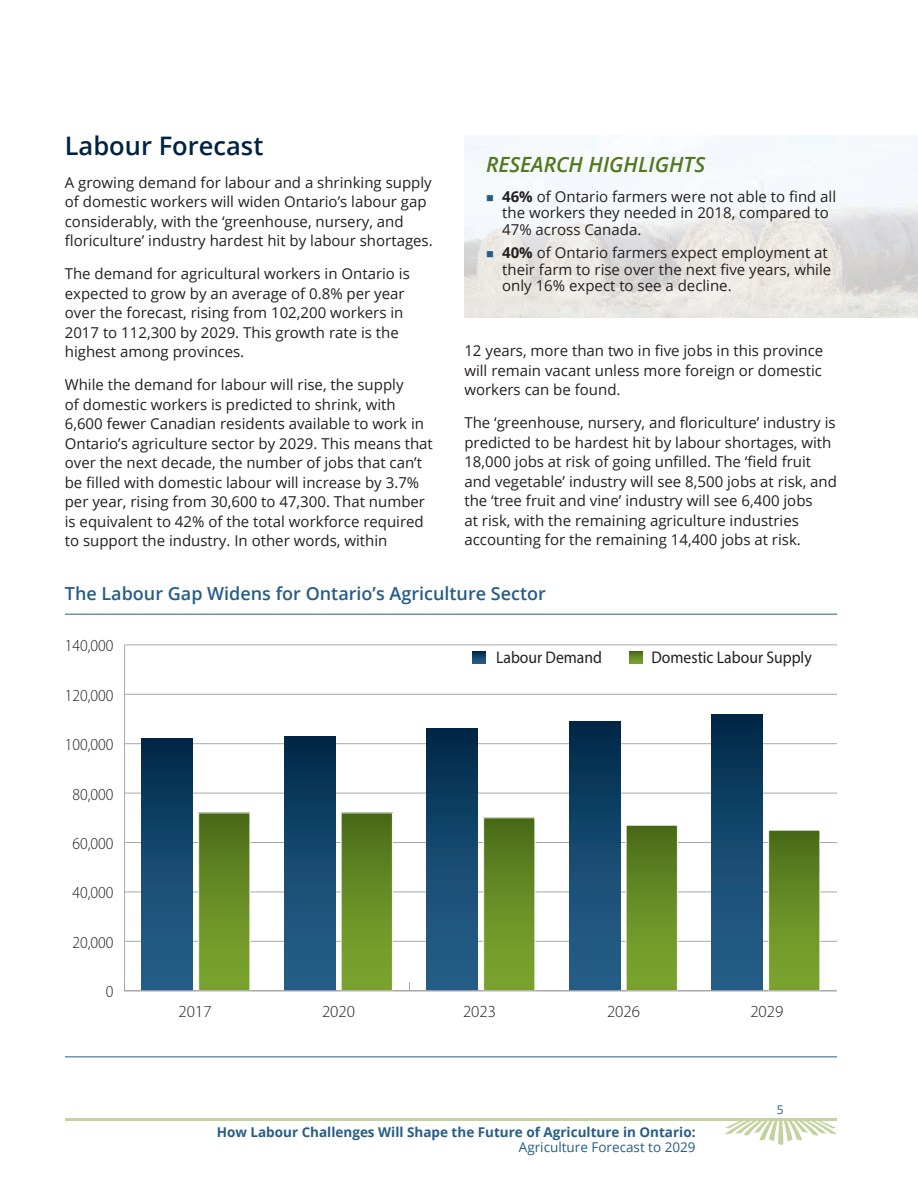
<style>
.page{position:relative;width:918px;height:1188px;background:#fff}
.page>*{position:absolute;margin:0;border:0;box-sizing:border-box;transform-origin:0 0}
.t1{font:600 25.5px "Open Sans";color:#002343}
.t2{font:italic 600 21px "Open Sans";color:#53771d}
.t3{font:600 18px "Open Sans";color:#265d87}
.t4{font:300 16.95px "Myriad Pro";color:#231f20;scale:.93 1}
.t5{font:16.95px "Myriad Pro";color:#231f20;scale:.93 1}
.t6{font:300 16.95px "Myriad Pro";color:#231f20}
.t7{font:15px/19.5px "Open Sans";color:#231f20}
.t8{font:700 13.5px "Open Sans";color:#265d87}
.t9{font:13.5px "Open Sans";color:#265d87}
.t10{font:12px "Open Sans";color:#265d87}
.s1{font-weight:700}
</style>
<div class="page">
<svg style="left:725px;top:1121px;width:112px;height:24px"></svg>
<hr style="left:65px;top:1118px;width:772px;height:3px;background:#c3d3a0">
<img style="left:464px;top:135px;width:454px;height:183px">
<hr style="left:124px;top:645px;width:1px;height:346px;background:#a8a9ad">
<hr style="left:125px;top:941px;width:712px;height:1px;background:#a8a9ad">
<hr style="left:125px;top:891px;width:712px;height:1px;background:#a8a9ad">
<hr style="left:125px;top:842px;width:712px;height:1px;background:#a8a9ad">
<hr style="left:125px;top:793px;width:712px;height:1px;background:#a8a9ad">
<hr style="left:125px;top:743px;width:712px;height:1px;background:#a8a9ad">
<hr style="left:125px;top:694px;width:712px;height:1px;background:#a8a9ad">
<hr style="left:125px;top:644px;width:712px;height:1px;background:#a8a9ad">
<div style="left:199px;top:813px;width:51px;height:178px;background:linear-gradient(to bottom,#4c6e1a,#7faa31)"></div>
<div style="left:198px;top:813px;width:52px;height:178px;border:1px solid #fff"></div>
<div style="left:341px;top:813px;width:51px;height:178px;background:linear-gradient(to bottom,#4c6e1a,#7faa31)"></div>
<div style="left:341px;top:813px;width:52px;height:178px;border:1px solid #fff"></div>
<div style="left:484px;top:818px;width:51px;height:173px;background:linear-gradient(to bottom,#4c6e1a,#7faa31)"></div>
<div style="left:483px;top:818px;width:52px;height:173px;border:1px solid #fff"></div>
<div style="left:626px;top:825px;width:51px;height:166px;background:linear-gradient(to bottom,#4b6e19,#7faa31)"></div>
<div style="left:626px;top:825px;width:52px;height:166px;border:1px solid #fff"></div>
<div style="left:769px;top:830px;width:51px;height:161px;background:linear-gradient(to bottom,#4c6e1a,#7faa31)"></div>
<div style="left:768px;top:830px;width:52px;height:161px;border:1px solid #fff"></div>
<div style="left:142px;top:739px;width:51px;height:252px;background:linear-gradient(to bottom,#012c4c,#29638e)"></div>
<div style="left:284px;top:736px;width:51px;height:255px;background:linear-gradient(to bottom,#012b4b,#29648f)"></div>
<div style="left:427px;top:729px;width:51px;height:262px;background:linear-gradient(to bottom,#012c4c,#29638e)"></div>
<div style="left:569px;top:721px;width:51px;height:270px;background:linear-gradient(to bottom,#012c4c,#29638e)"></div>
<div style="left:712px;top:714px;width:51px;height:277px;background:linear-gradient(to bottom,#012c4c,#29648f)"></div>
<hr style="left:125px;top:990px;width:712px;height:1px;background:#a8a9ad">
<svg style="left:473px;top:651px;width:13px;height:13px"></svg>
<svg style="left:630px;top:651px;width:13px;height:13px"></svg>
<hr style="left:65px;top:614px;width:772px;height:1px;background:#265d87">
<hr style="left:65px;top:1057px;width:772px;height:1px;background:#265d87">
<svg style="left:487px;top:195px;width:6px;height:6px"></svg>
<svg style="left:487px;top:251px;width:6px;height:6px"></svg>
<h1 class="t1" style="left:65px;top:128px;width:200px">Labour Forecast</h1>
<p class="t7" style="left:65px;top:172px;width:369px">A growing demand for labour and a shrinking supply of domestic workers will widen Ontario’s labour gap considerably, with the ‘greenhouse, nursery, and floriculture’ industry hardest hit by labour shortages.</p>
<p class="t7" style="left:65px;top:263px;width:347px">The demand for agricultural workers in Ontario is expected to grow by an average of 0.8% per year over the forecast, rising from 102,200 workers in 2017 to 112,300 by 2029. This growth rate is the highest among provinces.</p>
<p class="t7" style="left:65px;top:374px;width:370px">While the demand for labour will rise, the supply<br>of domestic workers is predicted to shrink, with 6,600 fewer Canadian residents available to work in Ontario’s agriculture sector by 2029. This means that over the next decade, the number of jobs that can’t be filled with domestic labour will increase by 3.7% per year, rising from 30,600 to 47,300. That number is equivalent to 42% of the total workforce required to support the industry. In other words, within</p>
<h2 class="t2" style="left:486px;top:150px;width:221px">RESEARCH HIGHLIGHTS</h2>
<p class="t7" style="left:502px;top:188px;width:336px;line-height:16.5px"><span class="s1">46%</span> of Ontario farmers were not able to find all the workers they needed in 2018, compared to<br>47% across Canada.</p>
<p class="t7" style="left:502px;top:244px;width:331px;line-height:16.5px"><span class="s1">40%</span> of Ontario farmers expect employment at their farm to rise over the next five years, while only 16% expect to see a decline.</p>
<p class="t7" style="left:464px;top:341px;width:360px;text-align:justify">12 years, more than two in five jobs in this province will remain vacant unless more foreign or domestic workers can be found.</p>
<p class="t7" style="left:464px;top:413px;width:374px">The ‘greenhouse, nursery, and floriculture’ industry is predicted to be hardest hit by labour shortages, with 18,000 jobs at risk of going unfilled. The ‘field fruit and vegetable’ industry will see 8,500 jobs at risk, and the ‘tree fruit and vine’ industry will see 6,400 jobs<br>at risk, with the remaining agriculture industries accounting for the remaining 14,400 jobs at risk.</p>
<p class="t3" style="left:65px;top:581px;width:482px">The Labour Gap Widens for Ontario’s Agriculture Sector</p>
<p class="t4" style="left:65px;top:636px;width:54px">140,000</p>
<p class="t4" style="left:65px;top:685px;width:54px">120,000</p>
<p class="t4" style="left:65px;top:734px;width:54px">100,000</p>
<p class="t4" style="left:72px;top:784px;width:46px">80,000</p>
<p class="t4" style="left:72px;top:833px;width:46px">60,000</p>
<p class="t4" style="left:72px;top:883px;width:46px">40,000</p>
<p class="t4" style="left:72px;top:932px;width:46px">20,000</p>
<p class="t4" style="left:106px;top:981px;width:10px">0</p>
<p class="t5" style="left:496px;top:647px;width:115px">Labour Demand</p>
<p class="t5" style="left:652px;top:647px;width:174px">Domestic Labour Supply</p>
<p class="t6" style="left:179px;top:1001px;width:35px">2017</p>
<p class="t6" style="left:322px;top:1001px;width:35px">2020</p>
<p class="t6" style="left:463px;top:1001px;width:35px">2023</p>
<p class="t6" style="left:607px;top:1001px;width:35px">2026</p>
<p class="t6" style="left:750px;top:1001px;width:35px">2029</p>
<p class="t8" style="left:217px;top:1123px;width:480px">How Labour Challenges Will Shape the Future of Agriculture in Ontario:</p>
<p class="t9" style="left:519px;top:1138px;width:178px">Agriculture Forecast to 2029</p>
<p class="t10" style="left:777px;top:1102px;width:8px">5</p>
</div>
